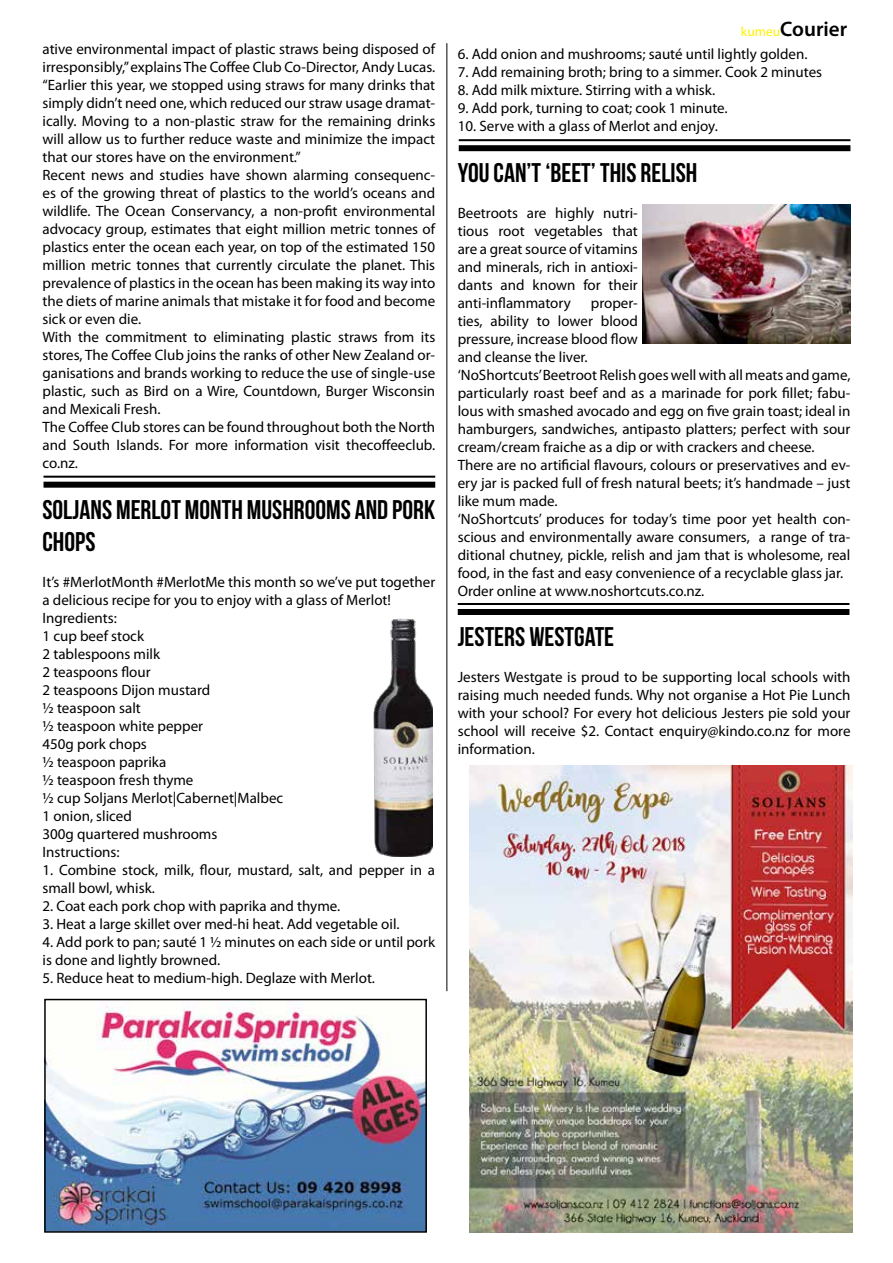
<style>
.page{position:relative;width:893px;height:1263px;background:#fff}
.page>*{position:absolute;margin:0;border:0;box-sizing:border-box;transform-origin:0 0}
.t1{font:27px/32.4px "Bebas Neue";color:#000}
.t2{font:600 21px "Myriad Pro";color:#000}
.t3{font:15px/18px "Myriad Pro";color:#000}
.s1{font-weight:400;font-size:13.5px;color:#fff200}
</style>
<div class="page">
<img style="left:46px;top:1001px;width:379px;height:230px">
<div style="left:44px;top:999px;width:383px;height:234px;border:1px solid #000"></div>
<hr style="left:459px;top:139px;width:391px;height:2px;background:#000">
<div style="left:459px;top:145px;width:391px;height:6px;background:#000"></div>
<hr style="left:44px;top:476px;width:391px;height:2px;background:#000">
<div style="left:44px;top:482px;width:391px;height:6px;background:#000"></div>
<hr style="left:446px;top:43px;width:1px;height:948px;background:#000">
<img style="left:642px;top:205px;width:208px;height:139px">
<hr style="left:458px;top:603px;width:391px;height:2px;background:#000">
<div style="left:458px;top:609px;width:391px;height:6px;background:#000"></div>
<img style="left:374px;top:618px;width:59px;height:238px">
<img style="left:469px;top:765px;width:383px;height:468px">
<p class="t3" style="left:43px;top:40px;width:394px">ative environmental impact of plastic straws being disposed of irresponsibly,” explains The Coffee Club Co-Director, Andy Lucas. “Earlier this year, we stopped using straws for many drinks that simply didn’t need one, which reduced our straw usage dramat&shy;ically. Moving to a non-plastic straw for the remaining drinks will allow us to further reduce waste and minimize the impact that our stores have on the environment.”<br>Recent news and studies have shown alarming consequenc&shy;es of the growing threat of plastics to the world’s oceans and wildlife. The Ocean Conservancy, a non-profit environmental advocacy group, estimates that eight million metric tonnes of plastics enter the ocean each year, on top of the estimated 150 million metric tonnes that currently circulate the planet. This prevalence of plastics in the ocean has been making its way into the diets of marine animals that mistake it for food and become sick or even die.<br>With the commitment to eliminating plastic straws from its stores, The Coffee Club joins the ranks of other New Zealand or&shy;ganisations and brands working to reduce the use of single-use plastic, such as Bird on a Wire, Countdown, Burger Wisconsin and Mexicali Fresh.<br>The Coffee Club stores can be found throughout both the North and South Islands. For more information visit thecoffeeclub. co.nz.</p>
<h1 class="t1" style="left:43px;top:493px;width:394px">SOLJANS MERLOT MONTH MUSHROOMS AND PORK<br>CHOPS</h1>
<p class="t3" style="left:43px;top:573px;width:394px">It’s #MerlotMonth #MerlotMe this month so we’ve put together a delicious recipe for you to enjoy with a glass of Merlot!<br>Ingredients:<br>1 cup beef stock<br>2 tablespoons milk<br>2 teaspoons flour<br>2 teaspoons Dijon mustard<br>½ teaspoon salt<br>½ teaspoon white pepper<br>450g pork chops<br>½ teaspoon paprika<br>½ teaspoon fresh thyme<br>½ cup Soljans Merlot|Cabernet|Malbec<br>1 onion, sliced<br>300g quartered mushrooms<br>Instructions:</p>
<p class="t3" style="left:43px;top:861px;width:394px">1. Combine stock, milk, flour, mustard, salt, and pepper in a small bowl, whisk.</p>
<p class="t3" style="left:43px;top:897px;width:299px">2. Coat each pork chop with paprika and thyme.</p>
<p class="t3" style="left:43px;top:915px;width:359px">3. Heat a large skillet over med-hi heat. Add vegetable oil.</p>
<p class="t3" style="left:43px;top:933px;width:394px">4. Add pork to pan; sauté 1 ½ minutes on each side or until pork is done and lightly browned.</p>
<p class="t3" style="left:43px;top:969px;width:334px">5. Reduce heat to medium-high. Deglaze with Merlot.</p>
<h2 class="t2" style="left:741px;top:15px;width:108px"><span class="s1">kumeu</span>Courier</h2>
<p class="t3" style="left:458px;top:45px;width:351px">6. Add onion and mushrooms; sauté until lightly golden.</p>
<p class="t3" style="left:458px;top:63px;width:366px">7. Add remaining broth; bring to a simmer. Cook 2 minutes</p>
<p class="t3" style="left:458px;top:81px;width:259px">8. Add milk mixture. Stirring with a whisk.</p>
<p class="t3" style="left:458px;top:99px;width:271px">9. Add pork, turning to coat; cook 1 minute.</p>
<p class="t3" style="left:458px;top:117px;width:262px">10. Serve with a glass of Merlot and enjoy.</p>
<h1 class="t1" style="left:458px;top:156px;width:241px">YOU CAN’T ‘BEET’ THIS RELISH</h1>
<p class="t3" style="left:458px;top:204px;width:182px;text-align:justify">Beetroots are highly nutri&shy;tious root vegetables that are a great source of vitamins and minerals, rich in antioxi&shy;dants and known for their anti-inflammatory</p>
<p class="t3" style="left:458px;top:294px;width:394px;text-indent:133px">proper-<br>ties, ability to lower blood<br>pressure, increase blood flow<br>and cleanse the liver.<br>‘NoShortcuts’ Beetroot Relish goes well with all meats and game, particularly roast beef and as a marinade for pork fillet; fabu&shy;lous with smashed avocado and egg on five grain toast; ideal in hamburgers, sandwiches, antipasto platters; perfect with sour cream/cream fraiche as a dip or with crackers and cheese.<br>There are no artificial flavours, colours or preservatives and ev&shy;ery jar is packed full of fresh natural beets; it’s handmade – just like mum made.<br>‘NoShortcuts’ produces for today’s time poor yet health con&shy;scious and environmentally aware consumers, a range of tra&shy;ditional chutney, pickle, relish and jam that is wholesome, real food, in the fast and easy convenience of a recyclable glass jar.<br>Order online at www.noshortcuts.co.nz.</p>
<h1 class="t1" style="left:458px;top:620px;width:158px">JESTERS WESTGATE</h1>
<p class="t3" style="left:458px;top:668px;width:394px;text-align:justify">Jesters Westgate is proud to be supporting local schools with raising much needed funds. Why not organise a Hot Pie Lunch with your school? For every hot delicious Jesters pie sold your school will receive $2. Contact enquiry@kindo.co.nz for more information.</p>
</div>
